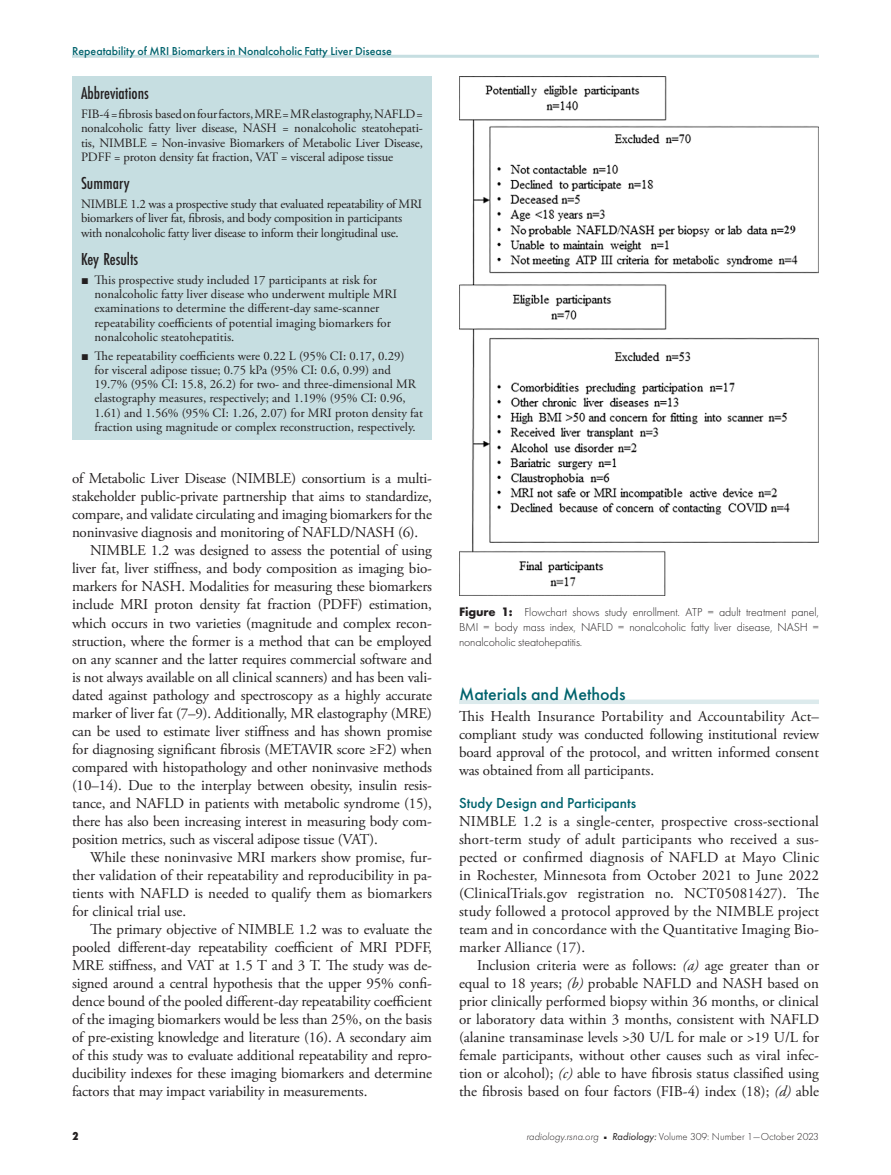
<style>
.page{position:relative;width:891px;height:1175px;background:#fff}
.page>*{position:absolute;margin:0;border:0;box-sizing:border-box;transform-origin:0 0}
.t1{font:500 18px "Futura PT Cond";color:#231f20}
.t2{font:500 18px "Futura PT";color:#00636d}
.t3{font:15px/18px "Adobe Garamond Pro";letter-spacing:-.01em;color:#231f20;text-align:justify}
.t4{font:500 15px "Futura PT";color:#00636d}
.t5{font:12.75px/14.2px "Adobe Garamond Pro";color:#231f20}
.t6{font:12.75px/14.2px "Adobe Garamond Pro";letter-spacing:-.02em;color:#231f20}
.t7{font:300 12px/15px "Futura PT";letter-spacing:-.01em;color:#231f20;text-align:justify}
.t8{font:500 12px "Futura PT";color:#00636d}
.t9{font:800 12px "Futura PT Cond";color:#231f20}
.t10{font:300 10.5px "Futura PT";color:#231f20}
.s1{font-family:"Times New Roman"}
.s2{font-weight:700;font-size:12.75px}
.s3{font-style:italic}
.s4{font-weight:400;font-style:italic}
</style>
<div class="page">
<hr style="left:72px;top:55px;width:747px;height:3px;background:#c6dee1">
<div style="left:459px;top:699px;width:360px;height:5px;background:#dceaec"></div>
<div style="left:72px;top:76px;width:360px;height:364px;background:#c6dee1"></div>
<img style="left:459px;top:76px;width:360px;height:519px">
<p class="t8" style="left:72px;top:44px;width:322px">Repeatability of MRI Biomarkers in Nonalcoholic Fatty Liver Disease</p>
<p class="t1" style="left:81px;top:83px;width:69px">Abbreviations</p>
<p class="t5" style="left:81px;top:107px;width:344px;text-align:justify">FIB-4 = fibrosis based on four factors, MRE = MR elastography, NAFLD = nonalcoholic fatty liver disease, NASH = nonalcoholic steatohepati&shy;tis, NIMBLE = Non-invasive Biomarkers of Metabolic Liver Disease, PDFF = proton density fat fraction, VAT = visceral adipose tissue</p>
<p class="t1" style="left:81px;top:173px;width:50px">Summary</p>
<p class="t6" style="left:81px;top:197px;width:343px">NIMBLE 1.2 was a prospective study that evaluated repeatability of MRI biomarkers of liver fat, fibrosis, and body composition in participants with nonalcoholic fatty liver disease to inform their longitudinal use.</p>
<p class="t1" style="left:81px;top:248px;width:59px">Key Results</p>
<p class="t5" style="left:95px;top:273px;width:304px;text-indent:-14px"><span class="s1">■</span> This prospective study included 17 participants at risk for nonalcoholic fatty liver disease who underwent multiple MRI examinations to determine the different-day same-scanner repeatability coefficients of potential imaging biomarkers for nonalcoholic steatohepatitis.</p>
<p class="t5" style="left:95px;top:349px;width:330px;text-indent:-14px"><span class="s1">■</span> The repeatability coefficients were 0.22 L (95% CI: 0.17, 0.29)<br>for visceral adipose tissue; 0.75 kPa (95% CI: 0.6, 0.99) and 19.7% (95% CI: 15.8, 26.2) for two- and three-dimensional MR elastography measures, respectively; and 1.19% (95% CI: 0.96, 1.61) and 1.56% (95% CI: 1.26, 2.07) for MRI proton density fat fraction using magnitude or complex reconstruction, respectively.</p>
<p class="t3" style="left:72px;top:470px;width:362px">of Metabolic Liver Disease (NIMBLE) consortium is a multi-</p>
<p class="t3" style="left:72px;top:488px;width:362px">stakeholder public-private partnership that aims to standardize,</p>
<p class="t3" style="left:72px;top:506px;width:361px">compare, and validate circulating and imaging biomarkers for the</p>
<p class="t3" style="left:72px;top:524px;width:348px">noninvasive diagnosis and monitoring of NAFLD/NASH (6).</p>
<p class="t3" style="left:90px;top:542px;width:344px">NIMBLE 1.2 was designed to assess the potential of using</p>
<p class="t3" style="left:72px;top:560px;width:361px">liver fat, liver stiffness, and body composition as imaging bio-</p>
<p class="t3" style="left:72px;top:578px;width:362px">markers for NASH. Modalities for measuring these biomarkers</p>
<p class="t3" style="left:72px;top:596px;width:362px">include MRI proton density fat fraction (PDFF) estimation,</p>
<p class="t3" style="left:72px;top:614px;width:361px">which occurs in two varieties (magnitude and complex recon-</p>
<p class="t3" style="left:72px;top:632px;width:361px">struction, where the former is a method that can be employed</p>
<p class="t3" style="left:72px;top:650px;width:362px">on any scanner and the latter requires commercial software and</p>
<p class="t3" style="left:72px;top:668px;width:361px">is not always available on all clinical scanners) and has been vali-</p>
<p class="t3" style="left:72px;top:686px;width:362px">dated against pathology and spectroscopy as a highly accurate</p>
<p class="t3" style="left:72px;top:704px;width:361px">marker of liver fat (7–9). Additionally, MR elastography (MRE)</p>
<p class="t3" style="left:72px;top:722px;width:362px">can be used to estimate liver stiffness and has shown promise</p>
<p class="t3" style="left:72px;top:740px;width:361px">for diagnosing significant fibrosis (METAVIR score ≥F2) when</p>
<p class="t3" style="left:72px;top:758px;width:362px">compared with histopathology and other noninvasive methods</p>
<p class="t3" style="left:72px;top:776px;width:362px">(10–14). Due to the interplay between obesity, insulin resis-</p>
<p class="t3" style="left:72px;top:794px;width:361px">tance, and NAFLD in patients with metabolic syndrome (15),</p>
<p class="t3" style="left:72px;top:812px;width:362px">there has also been increasing interest in measuring body com-</p>
<p class="t3" style="left:72px;top:830px;width:307px">position metrics, such as visceral adipose tissue (VAT).</p>
<p class="t3" style="left:90px;top:848px;width:343px">While these noninvasive MRI markers show promise, fur-</p>
<p class="t3" style="left:72px;top:866px;width:361px">ther validation of their repeatability and reproducibility in pa-</p>
<p class="t3" style="left:72px;top:884px;width:362px">tients with NAFLD is needed to qualify them as biomarkers</p>
<p class="t3" style="left:72px;top:902px;width:116px">for clinical trial use.</p>
<p class="t3" style="left:90px;top:920px;width:343px">The primary objective of NIMBLE 1.2 was to evaluate the</p>
<p class="t3" style="left:72px;top:938px;width:362px">pooled different-day repeatability coefficient of MRI PDFF,</p>
<p class="t3" style="left:72px;top:956px;width:361px">MRE stiffness, and VAT at 1.5 T and 3 T. The study was de-</p>
<p class="t3" style="left:72px;top:974px;width:361px">signed around a central hypothesis that the upper 95% confi-</p>
<p class="t3" style="left:72px;top:992px;width:362px">dence bound of the pooled different-day repeatability coefficient</p>
<p class="t3" style="left:72px;top:1010px;width:361px">of the imaging biomarkers would be less than 25%, on the basis</p>
<p class="t3" style="left:72px;top:1028px;width:362px">of pre-existing knowledge and literature (16). A secondary aim</p>
<p class="t3" style="left:72px;top:1046px;width:362px">of this study was to evaluate additional repeatability and repro-</p>
<p class="t3" style="left:72px;top:1064px;width:362px">ducibility indexes for these imaging biomarkers and determine</p>
<p class="t3" style="left:72px;top:1082px;width:297px">factors that may impact variability in measurements.</p>
<p class="t7" style="left:459px;top:605px;width:361px"><span class="s2">Figure 1:</span> Flowchart shows study enrollment. ATP = adult treatment panel, BMI = body mass index, NAFLD = nonalcoholic fatty liver disease, NASH = nonalcoholic steatohepatitis.</p>
<p class="t2" style="left:459px;top:682px;width:168px">Materials and Methods</p>
<p class="t3" style="left:459px;top:707px;width:362px">This Health Insurance Portability and Accountability Act– compliant study was conducted following institutional review board approval of the protocol, and written informed consent was obtained from all participants.</p>
<p class="t4" style="left:459px;top:793px;width:179px">Study Design and Participants</p>
<p class="t3" style="left:459px;top:812px;width:362px">NIMBLE 1.2 is a single-center, prospective cross-sectional short-term study of adult participants who received a sus&shy;pected or confirmed diagnosis of NAFLD at Mayo Clinic in Rochester, Minnesota from October 2021 to June 2022 (ClinicalTrials.gov registration no. NCT05081427). The study followed a protocol approved by the NIMBLE project team and in concordance with the Quantitative Imaging Bio&shy;marker Alliance (17).</p>
<p class="t3" style="left:459px;top:956px;width:362px;text-indent:18px">Inclusion criteria were as follows: <span class="s3">(a)</span> age greater than or equal to 18 years; <span class="s3">(b)</span> probable NAFLD and NASH based on prior clinically performed biopsy within 36 months, or clinical or laboratory data within 3 months, consistent with NAFLD (alanine transaminase levels &gt;30 U/L for male or &gt;19 U/L for female participants, without other causes such as viral infec&shy;tion or alcohol); <span class="s3">(c)</span> able to have fibrosis status classified using the fibrosis based on four factors (FIB-4) index (18); <span class="s3">(d)</span> able</p>
<p class="t9" style="left:72px;top:1129px;width:8px">2</p>
<p class="t10" style="left:526px;top:1131px;width:294px"><span class="s3">radiology.rsna.org</span> <sup>■</sup> <span class="s4">Radiology:</span> Volume 309: Number 1—October 2023</p>
</div>
